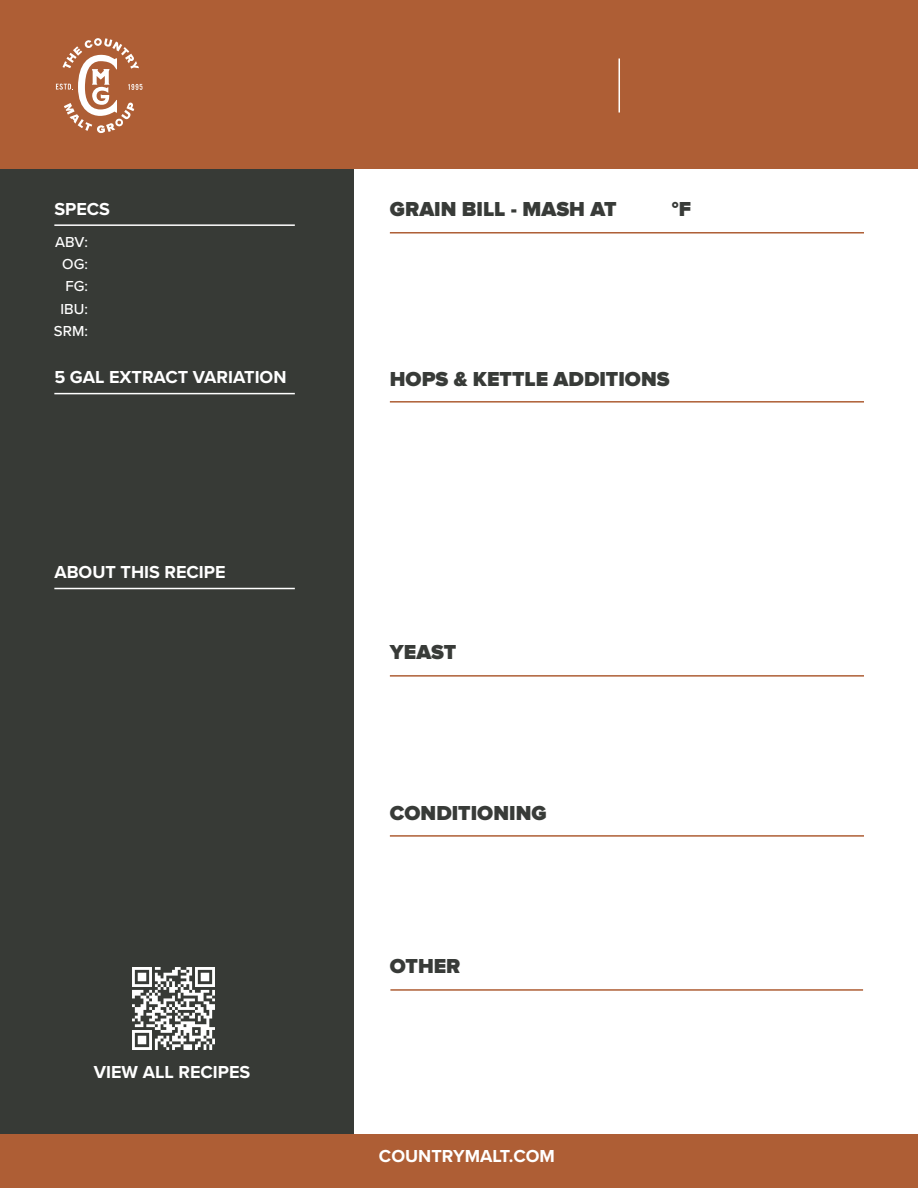
<style>
.page{position:relative;width:918px;height:1188px;background:#fff}
.page>*{position:absolute;margin:0;border:0;box-sizing:border-box;transform-origin:0 0}
.t1{font:900 21px "Proxima Nova";color:#383b38}
.t2{font:700 18px "Proxima Nova";color:#fff}
.t3{font:500 15px/22.2px "Proxima Nova";color:#fff;text-align:right}
</style>
<div class="page">
<div style="left:0;top:154px;width:353px;height:1034px;background:#373a36"></div>
<div style="left:0;top:0;width:918px;height:168px;background:#ae5e35"></div>
<hr style="left:390px;top:232px;width:474px;height:2px;background:#ae5e35">
<hr style="left:390px;top:401px;width:474px;height:2px;background:#ae5e35">
<hr style="left:390px;top:675px;width:474px;height:2px;background:#ae5e35">
<hr style="left:390px;top:835px;width:474px;height:2px;background:#ae5e35">
<hr style="left:390px;top:989px;width:473px;height:2px;background:#ae5e35">
<svg style="left:56px;top:38px;width:86px;height:95px"></svg>
<hr style="left:54px;top:224px;width:241px;height:2px;background:#fff">
<hr style="left:54px;top:393px;width:241px;height:1px;background:#fff">
<hr style="left:54px;top:588px;width:241px;height:1px;background:#fff">
<hr style="left:619px;top:58px;width:1px;height:54px;background:#fff">
<div style="left:0;top:1134px;width:918px;height:54px;background:#ae5e35"></div>
<img style="left:132px;top:967px;width:83px;height:83px">
<p class="t2" style="left:54px;top:195px;width:57px">SPECS</p>
<p class="t3" style="left:55px;top:230px;width:34px">ABV:</p>
<p class="t3" style="left:54px;top:252px;width:36px">OG:<br>FG:<br>IBU:<br>SRM:</p>
<p class="t2" style="left:54px;top:364px;width:234px">5 GAL EXTRACT VARIATION</p>
<p class="t2" style="left:54px;top:559px;width:173px">ABOUT THIS RECIPE</p>
<p class="t2" style="left:94px;top:1059px;width:158px">VIEW ALL RECIPES</p>
<p class="t1" style="left:390px;top:197px;width:228px">GRAIN BILL - MASH AT</p>
<p class="t1" style="left:672px;top:197px;width:21px">°F</p>
<p class="t1" style="left:390px;top:367px;width:281px">HOPS &amp; KETTLE ADDITIONS</p>
<p class="t1" style="left:390px;top:640px;width:68px">YEAST</p>
<p class="t1" style="left:390px;top:801px;width:158px">CONDITIONING</p>
<p class="t1" style="left:390px;top:954px;width:72px">OTHER</p>
<p class="t2" style="left:379px;top:1143px;width:177px">COUNTRYMALT.COM</p>
</div>
